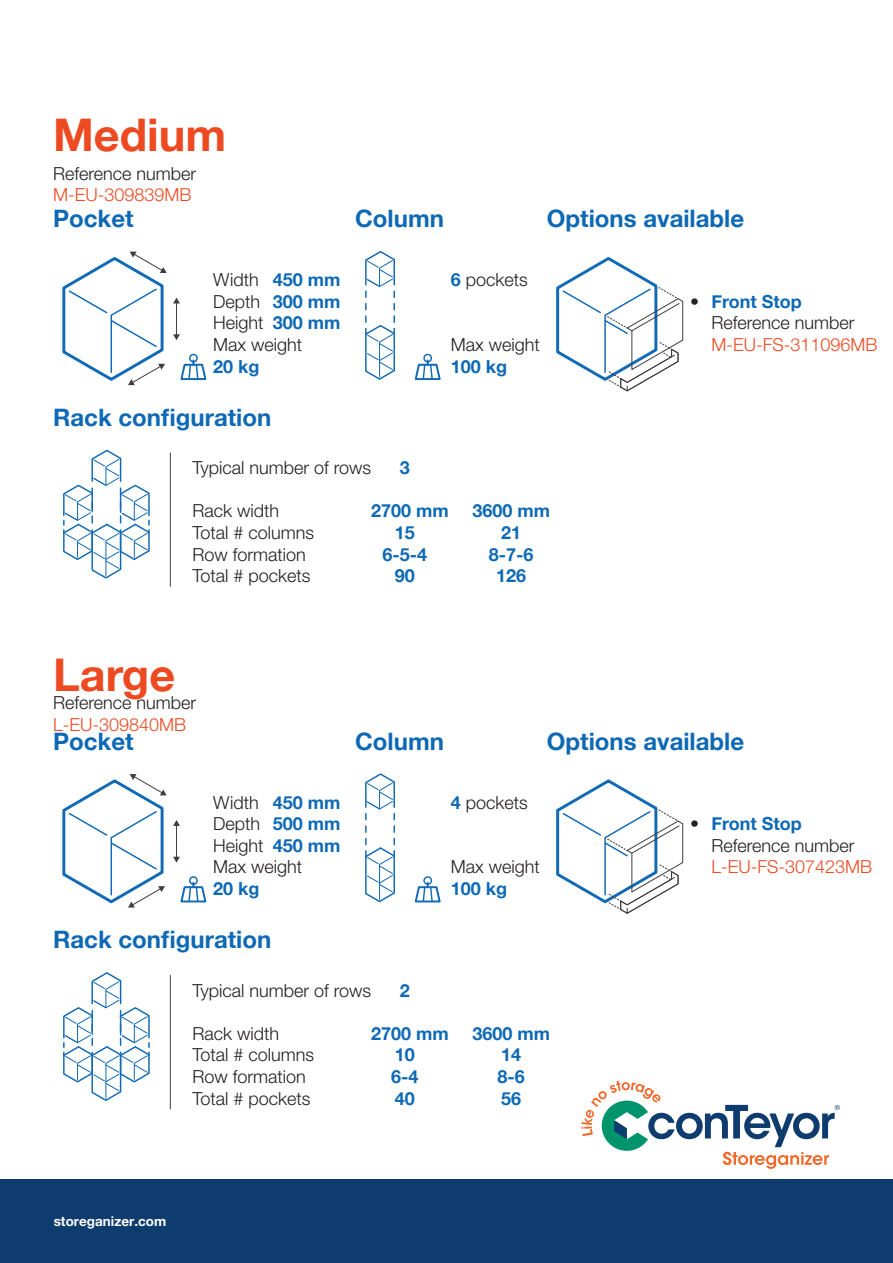
<style>
.page{position:relative;width:893px;height:1263px;background:#fff}
.page>*{position:absolute;margin:0;border:0;box-sizing:border-box;transform-origin:0 0}
.Title_red{font:700 45px "Helvetica Neue";color:#ed4a21}
.Subtitle_blue{font:700 24px "Helvetica Neue";color:#0d69b5}
.Body_black{font:300 18px/21.6px "Helvetica Neue LT Pro";color:#231f20}
.Body_black-2{font:700 18px "Helvetica Neue";color:#0d69b5}
.Reference_number{font:300 18px "Helvetica Neue LT Pro";color:#ed4a21}
.t1{font:700 13.5px "Helvetica Neue LT Pro";color:#fff}
.s1{font-family:"Helvetica Neue";font-weight:700;color:#0d69b5}
.s2{color:#ed4a21}
</style>
<div class="page">
<svg style="left:62px;top:774px;width:105px;height:133px"></svg>
<div style="left:189px;top:876px;width:9px;height:9px;border:1px solid #116ab5;border-radius:50%"></div>
<svg style="left:180px;top:883px;width:27px;height:20px"></svg>
<hr style="left:176px;top:825px;width:1px;height:33px;background:#3e3e3f">
<svg style="left:173px;top:857px;width:7px;height:6px"></svg>
<svg style="left:173px;top:820px;width:7px;height:6px"></svg>
<svg style="left:556px;top:779px;width:128px;height:135px"></svg>
<svg style="left:365px;top:773px;width:30px;height:130px"></svg>
<div style="left:423px;top:876px;width:9px;height:9px;border:1px solid #116ab5;border-radius:50%"></div>
<svg style="left:414px;top:883px;width:27px;height:20px"></svg>
<svg style="left:63px;top:972px;width:87px;height:129px"></svg>
<hr style="left:170px;top:975px;width:1px;height:134px;background:#3e3e3f">
<svg style="left:62px;top:252px;width:105px;height:133px"></svg>
<div style="left:189px;top:354px;width:9px;height:9px;border:1px solid #116ab5;border-radius:50%"></div>
<svg style="left:180px;top:360px;width:27px;height:20px"></svg>
<hr style="left:176px;top:302px;width:1px;height:33px;background:#3e3e3f">
<svg style="left:173px;top:334px;width:7px;height:6px"></svg>
<svg style="left:173px;top:298px;width:7px;height:5px"></svg>
<svg style="left:556px;top:257px;width:128px;height:135px"></svg>
<svg style="left:365px;top:251px;width:30px;height:129px"></svg>
<div style="left:423px;top:354px;width:9px;height:8px;border:1px solid #116ab5;border-radius:50%"></div>
<svg style="left:414px;top:360px;width:27px;height:20px"></svg>
<svg style="left:63px;top:449px;width:87px;height:130px"></svg>
<hr style="left:170px;top:453px;width:1px;height:133px;background:#3e3e3f">
<div style="left:0;top:1179px;width:893px;height:84px;background:#0e3c6e"></div>
<svg style="left:582px;top:1081px;width:258px;height:88px"></svg>
<p class="Title_red" style="left:53px;top:99px;width:175px">Medium</p>
<p class="Body_black" style="left:53px;top:162px;width:145px">Reference number</p>
<p class="Reference_number" style="left:53px;top:184px;width:140px">M-EU-309839MB</p>
<p class="Subtitle_blue" style="left:53px;top:200px;width:82px">Pocket</p>
<p class="Subtitle_blue" style="left:355px;top:200px;width:90px">Column</p>
<p class="Subtitle_blue" style="left:547px;top:200px;width:199px">Options available</p>
<p class="Body_black" style="left:213px;top:269px;width:129px">Width <span class="s1">450 mm</span></p>
<p class="Body_black" style="left:213px;top:290px;width:129px">Depth <span class="s1">300 mm</span></p>
<p class="Body_black" style="left:213px;top:312px;width:129px">Height <span class="s1">300 mm</span></p>
<p class="Body_black" style="left:213px;top:333px;width:91px">Max weight<br><span class="s1">20 kg</span></p>
<p class="Body_black" style="left:451px;top:269px;width:79px"><span class="s1">6</span> pockets</p>
<p class="Body_black" style="left:451px;top:333px;width:91px">Max weight<br><span class="s1">100 kg</span></p>
<p class="Body_black" style="left:711px;top:290px;width:168px;text-indent:-21px">• <span class="s1">Front Stop<br></span>Reference number<br><span class="s2">M-EU-FS-311096MB</span></p>
<p class="Subtitle_blue" style="left:53px;top:398px;width:220px">Rack configuration</p>
<p class="Body_black" style="left:192px;top:457px;width:180px">Typical number of rows</p>
<p class="Body_black-2" style="left:400px;top:454px;width:12px">3</p>
<p class="Body_black" style="left:192px;top:500px;width:88px">Rack width</p>
<p class="Body_black-2" style="left:371px;top:497px;width:79px">2700 mm</p>
<p class="Body_black-2" style="left:472px;top:497px;width:79px">3600 mm</p>
<p class="Body_black" style="left:192px;top:521px;width:123px">Total # columns</p>
<p class="Body_black-2" style="left:395px;top:518px;width:22px">15</p>
<p class="Body_black-2" style="left:501px;top:518px;width:22px">21</p>
<p class="Body_black" style="left:192px;top:543px;width:115px">Row formation</p>
<p class="Body_black-2" style="left:383px;top:540px;width:46px">6-5-4</p>
<p class="Body_black-2" style="left:489px;top:540px;width:46px">8-7-6</p>
<p class="Body_black" style="left:192px;top:565px;width:120px">Total # pockets</p>
<p class="Body_black-2" style="left:395px;top:562px;width:22px">90</p>
<p class="Body_black-2" style="left:496px;top:562px;width:32px">126</p>
<p class="Title_red" style="left:53px;top:639px;width:124px">Large</p>
<p class="Subtitle_blue" style="left:53px;top:722px;width:82px">Pocket</p>
<p class="Body_black" style="left:53px;top:692px;width:145px">Reference number</p>
<p class="Reference_number" style="left:53px;top:713px;width:135px">L-EU-309840MB</p>
<p class="Subtitle_blue" style="left:355px;top:722px;width:90px">Column</p>
<p class="Subtitle_blue" style="left:547px;top:722px;width:199px">Options available</p>
<p class="Body_black" style="left:213px;top:791px;width:129px">Width <span class="s1">450 mm</span></p>
<p class="Body_black" style="left:213px;top:813px;width:129px">Depth <span class="s1">500 mm</span></p>
<p class="Body_black" style="left:213px;top:834px;width:129px">Height <span class="s1">450 mm</span></p>
<p class="Body_black" style="left:213px;top:856px;width:91px">Max weight<br><span class="s1">20 kg</span></p>
<p class="Body_black" style="left:451px;top:791px;width:79px"><span class="s1">4</span> pockets</p>
<p class="Body_black" style="left:451px;top:856px;width:91px">Max weight<br><span class="s1">100 kg</span></p>
<p class="Body_black" style="left:711px;top:813px;width:162px;text-indent:-21px">• <span class="s1">Front Stop<br></span>Reference number<br><span class="s2">L-EU-FS-307423MB</span></p>
<p class="Subtitle_blue" style="left:53px;top:921px;width:220px">Rack configuration</p>
<p class="Body_black" style="left:192px;top:979px;width:180px">Typical number of rows</p>
<p class="Body_black-2" style="left:400px;top:976px;width:12px">2</p>
<p class="Body_black" style="left:192px;top:1022px;width:88px">Rack width</p>
<p class="Body_black-2" style="left:371px;top:1019px;width:79px">2700 mm</p>
<p class="Body_black-2" style="left:472px;top:1019px;width:79px">3600 mm</p>
<p class="Body_black" style="left:192px;top:1044px;width:123px">Total # columns</p>
<p class="Body_black-2" style="left:395px;top:1041px;width:22px">10</p>
<p class="Body_black-2" style="left:501px;top:1041px;width:22px">14</p>
<p class="Body_black" style="left:192px;top:1065px;width:115px">Row formation</p>
<p class="Body_black-2" style="left:391px;top:1062px;width:29px">6-4</p>
<p class="Body_black-2" style="left:498px;top:1062px;width:29px">8-6</p>
<p class="Body_black" style="left:192px;top:1087px;width:120px">Total # pockets</p>
<p class="Body_black-2" style="left:395px;top:1084px;width:22px">40</p>
<p class="Body_black-2" style="left:501px;top:1084px;width:22px">56</p>
<p class="t1" style="left:54px;top:1213px;width:114px">storeganizer.com</p>
</div>
